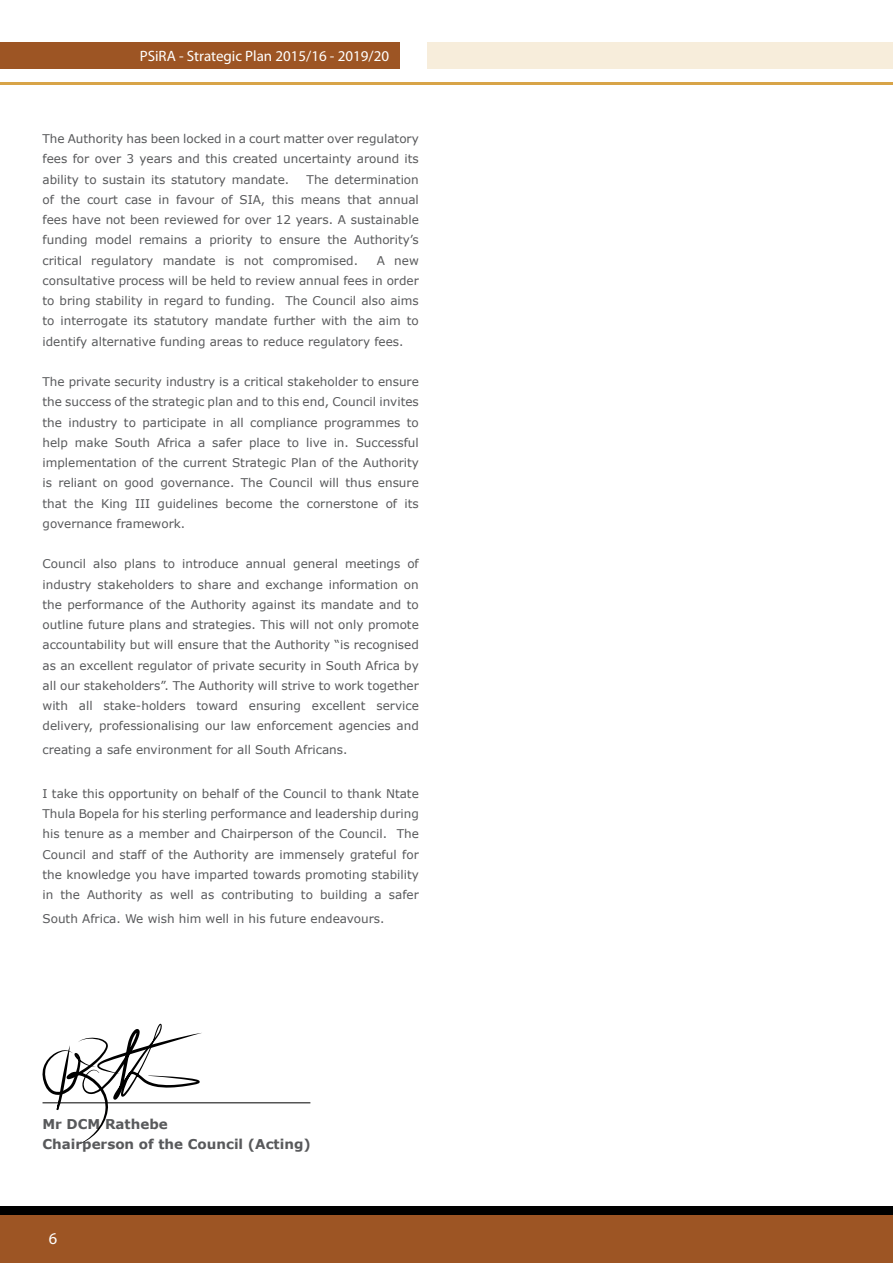
<style>
.page{position:relative;width:893px;height:1263px;background:#fff}
.page>*{position:absolute;margin:0;border:0;box-sizing:border-box;transform-origin:0 0}
.t1{font:16.5px "Myriad Pro";color:#fff}
.t2{font:15px "Myriad Pro";color:#fff}
.t3{font:700 13.5px/20.2px "Verdana";color:#58595b}
.t4{font:12px/20.2px "Verdana";color:#58595b;text-align:justify}
</style>
<div class="page">
<div style="left:0;top:1213px;width:893px;height:50px;background:#9d5524"></div>
<div style="left:0;top:1206px;width:893px;height:9px;background:#000"></div>
<hr style="left:0;top:83px;width:893px;height:2px;background:#d8a448">
<div style="left:0;top:42px;width:400px;height:26px;background:#9d5524"></div>
<div style="left:427px;top:42px;width:466px;height:26px;background:#f7eddb"></div>
<hr style="left:43px;top:1102px;width:267px;height:1px;background:#000">
<svg style="left:42px;top:1024px;width:160px;height:121px"></svg>
<p class="t2" style="left:140px;top:47px;width:251px">PSiRA - Strategic Plan 2015/16 - 2019/20</p>
<p class="t4" style="left:43px;top:128px;width:378px">The Authority has been locked in a court matter over regulatory fees for over 3 years and this created uncertainty around its ability to sustain its statutory mandate.</p>
<p class="t4" style="left:43px;top:169px;width:378px;text-indent:264px">The determination of the court case in favour of SIA, this means that annual fees have not been reviewed for over 12 years. A sustainable funding model remains a priority to ensure the Authority’s critical regulatory mandate is not compromised.</p>
<p class="t4" style="left:43px;top:250px;width:378px;text-indent:334px">A new consultative process will be held to review annual fees in order to bring stability in regard to funding. The Council also aims to interrogate its statutory mandate further with the aim to identify alternative funding areas to reduce regulatory fees.</p>
<p class="t4" style="left:43px;top:371px;width:378px">The private security industry is a critical stakeholder to ensure the success of the strategic plan and to this end, Council invites the industry to participate in all compliance programmes to help make South Africa a safer place to live in. Successful implementation of the current Strategic Plan of the Authority is reliant on good governance. The Council will thus ensure that the King III guidelines become the cornerstone of its governance framework.</p>
<p class="t4" style="left:43px;top:553px;width:378px">Council also plans to introduce annual general meetings of industry stakeholders to share and exchange information on the performance of the Authority against its mandate and to outline future plans and strategies. This will not only promote accountability but will ensure that the Authority “is recognised as an excellent regulator of private security in South Africa by all our stakeholders”. The Authority will strive to work together with all stake-holders toward ensuring excellent service delivery, professionalising our law enforcement agencies and</p>
<p class="t4" style="left:43px;top:739px;width:306px">creating a safe environment for all South Africans.</p>
<p class="t4" style="left:43px;top:783px;width:378px">I take this opportunity on behalf of the Council to thank Ntate Thula Bopela for his sterling performance and leadership during his tenure as a member and Chairperson of the Council. The Council and staff of the Authority are immensely grateful for the knowledge you have imparted towards promoting stability in the Authority as well as contributing to building a safer</p>
<p class="t4" style="left:43px;top:908px;width:344px">South Africa. We wish him well in his future endeavours.</p>
<p class="t3" style="left:43px;top:1113px;width:270px">Mr DCM Rathebe<br>Chairperson of the Council (Acting)</p>
<h1 class="t1" style="left:49px;top:1229px;width:10px">6</h1>
</div>
